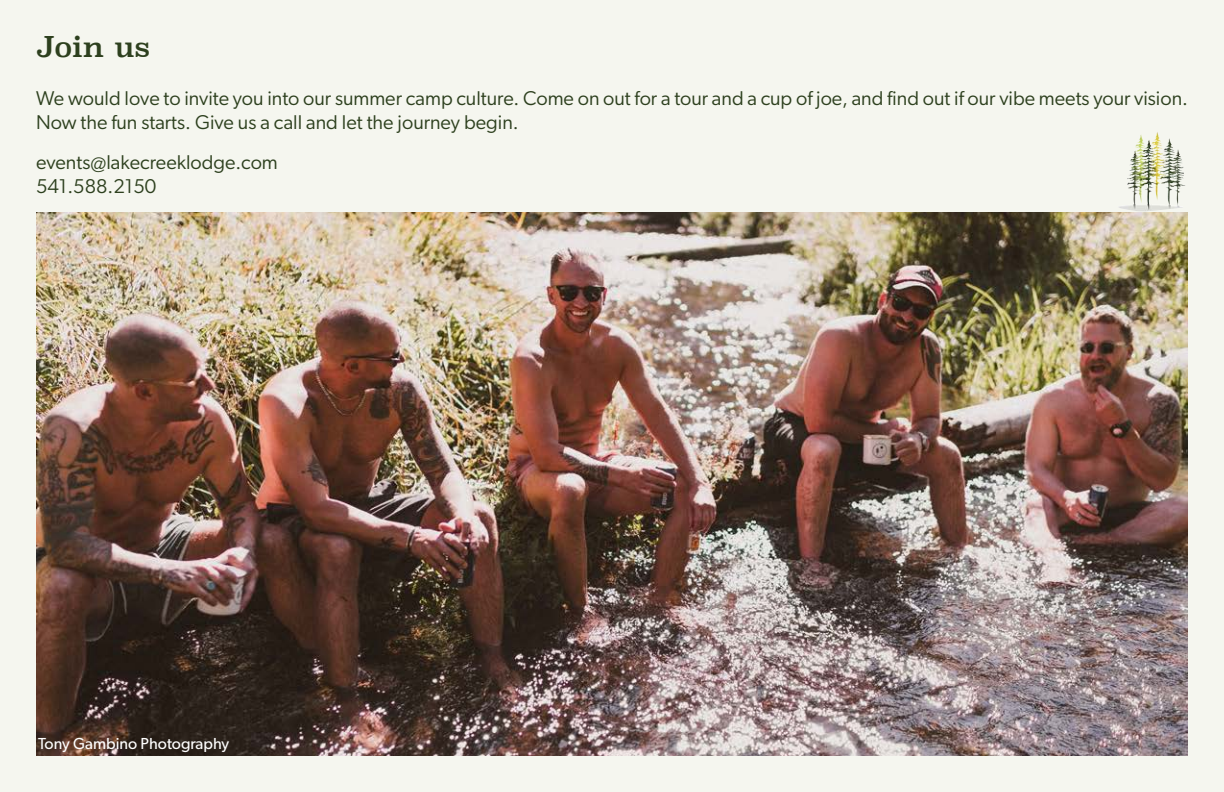
<style>
.page{position:relative;width:1224px;height:792px;background:#f5f6ef}
.page>*{position:absolute;margin:0;border:0;box-sizing:border-box;transform-origin:0 0}
.Pull_Text{font:28px "Superclarendon";color:#2d401e}
.Pull_Text-2{font:20px/24px "Gibson";color:#2d401e}
.Pull_Text-3{font:16px "Gibson";color:#fff}
</style>
<div class="page">
<img style="left:36px;top:212px;width:1152px;height:544px">
<img style="left:1129px;top:133px;width:28px;height:43px">
<p class="Pull_Text" style="left:36px;top:28px;width:116px">Join us</p>
<p class="Pull_Text-2" style="left:36px;top:86px;width:1154px">We would love to invite you into our summer camp culture. Come on out for a tour and a cup of joe, and find out if our vibe meets your vision.<br>Now the fun starts. Give us a call and let the journey begin.</p>
<p class="Pull_Text-2" style="left:36px;top:150px;width:243px">events@lakecreeklodge.com</p>
<p class="Pull_Text-2" style="left:36px;top:174px;width:122px">541.588.2150</p>
<p class="Pull_Text-3" style="left:38px;top:734px;width:193px">Tony Gambino Photography</p>
</div>
